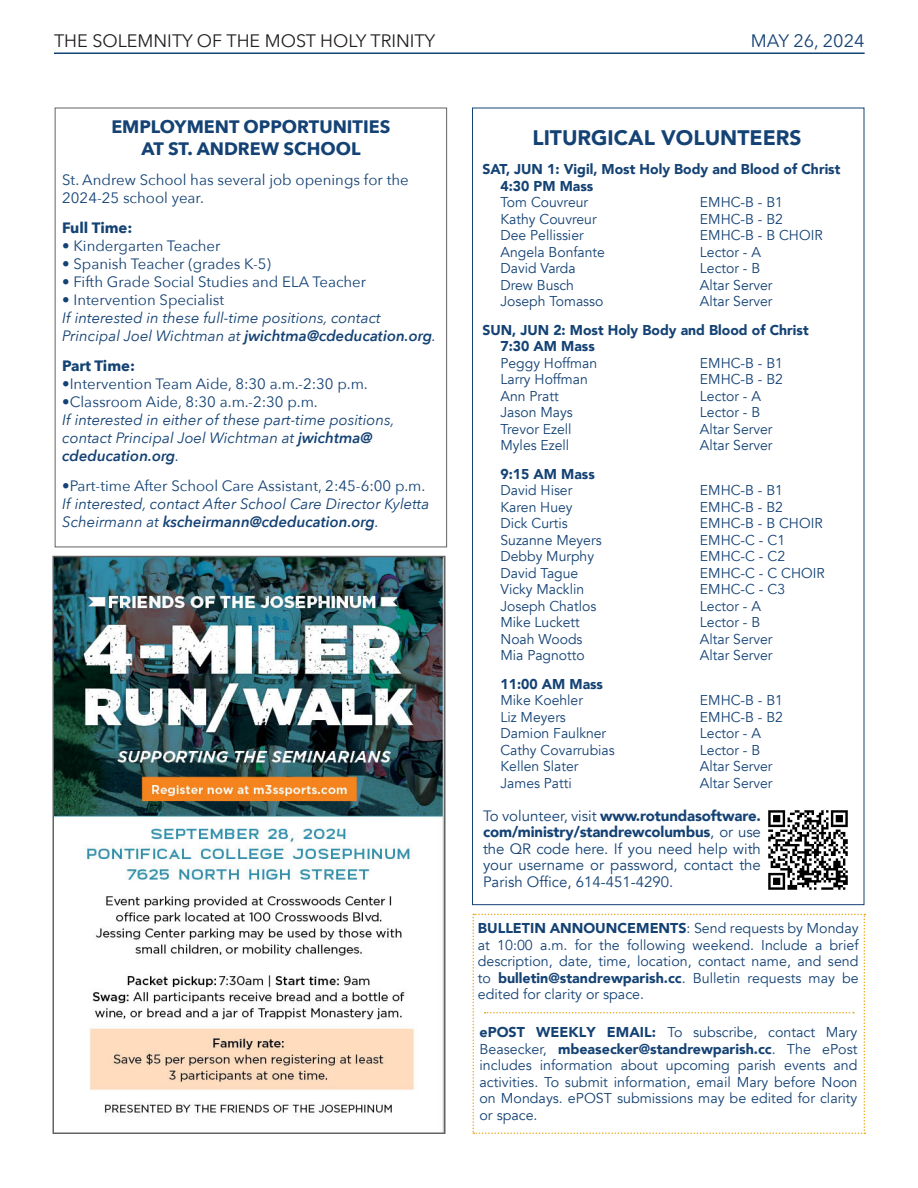
<style>
.page{position:relative;width:918px;height:1188px;background:#fff}
.page>*{position:absolute;margin:0;border:0;box-sizing:border-box;transform-origin:0 0}
.t1{font:900 21px "Avenir";color:#144274}
.t2{font:700 18px "Avenir Next";color:#144274}
.t3{font:18px "Avenir Next";color:#231f20}
.t4{font:18px "Avenir Next";color:#144274}
.t5{font:15px/18px "Avenir Next";color:#144274}
.t6{font:italic 15px/18px "Avenir Next";color:#144274}
.t7{font:15px/16.5px "Avenir";color:#144274;text-align:justify}
.t8{font:700 15px "Avenir Next";color:#144274}
.t9{font:14.25px/16.5px "Avenir";color:#144274;text-align:justify}
.t10{font:900 14.25px "Avenir";color:#144274}
.s1{font-weight:600}
.s2{font-weight:900}
</style>
<div class="page">
<hr style="left:54px;top:52px;width:811px;height:2px;background:#144274">
<svg style="left:472px;top:914px;width:393px;height:220px"></svg>
<img style="left:768px;top:810px;width:80px;height:80px">
<img style="left:55px;top:559px;width:388px;height:572px">
<div style="left:52px;top:556px;width:394px;height:578px;border:2px solid #636366"></div>
<p class="t3" style="left:54px;top:25px;width:383px">THE SOLEMNITY OF THE MOST HOLY TRINITY</p>
<p class="t4" style="left:751px;top:25px;width:115px">MAY 26, 2024</p>
<p class="t2" style="left:111px;top:111px;width:281px">EMPLOYMENT OPPORTUNITIES</p>
<p class="t2" style="left:142px;top:133px;width:220px">AT ST. ANDREW SCHOOL</p>
<p class="t5" style="left:62px;top:170px;width:348px">St. Andrew School has several job openings for the<br>2024-25 school year.</p>
<p class="t8" style="left:62px;top:214px;width:72px">Full Time:</p>
<p class="t5" style="left:62px;top:236px;width:160px">• Kindergarten Teacher</p>
<p class="t5" style="left:62px;top:254px;width:210px">• Spanish Teacher (grades K-5)</p>
<p class="t5" style="left:62px;top:272px;width:306px">• Fifth Grade Social Studies and ELA Teacher</p>
<p class="t5" style="left:62px;top:290px;width:164px">• Intervention Specialist</p>
<p class="t6" style="left:62px;top:308px;width:375px">If interested in these full-time positions, contact<br>Principal Joel Wichtman at <span class="s1">jwichtma@cdeducation.org</span>.</p>
<p class="t8" style="left:62px;top:352px;width:74px">Part Time:</p>
<p class="t5" style="left:62px;top:374px;width:307px">•Intervention Team Aide, 8:30 a.m.-2:30 p.m.</p>
<p class="t5" style="left:62px;top:392px;width:257px">•Classroom Aide, 8:30 a.m.-2:30 p.m.</p>
<p class="t6" style="left:62px;top:410px;width:334px">If interested in either of these part-time positions, contact Principal Joel Wichtman at <span class="s1">jwichtma@ cdeducation.org</span>.</p>
<p class="t5" style="left:62px;top:476px;width:365px">•Part-time After School Care Assistant, 2:45-6:00 p.m.</p>
<p class="t6" style="left:62px;top:494px;width:369px">If interested, contact After School Care Director Kyletta<br>Scheirmann at <span class="s1">kscheirmann@cdeducation.org</span>.</p>
<p class="t1" style="left:532px;top:119px;width:271px">LITURGICAL VOLUNTEERS</p>
<p class="t10" style="left:482px;top:157px;width:359px">SAT, JUN 1: Vigil, Most Holy Body and Blood of Christ</p>
<p class="t10" style="left:500px;top:173px;width:94px">4:30 PM Mass</p>
<p class="t9" style="left:500px;top:194px;width:89px">Tom Couvreur</p>
<p class="t9" style="left:700px;top:194px;width:85px">EMHC-B - B1</p>
<p class="t9" style="left:500px;top:211px;width:98px">Kathy Couvreur</p>
<p class="t9" style="left:700px;top:211px;width:85px">EMHC-B - B2</p>
<p class="t9" style="left:500px;top:227px;width:85px">Dee Pellissier</p>
<p class="t9" style="left:700px;top:227px;width:124px">EMHC-B - B CHOIR</p>
<p class="t9" style="left:500px;top:244px;width:106px">Angela Bonfante</p>
<p class="t9" style="left:700px;top:244px;width:63px">Lector - A</p>
<p class="t9" style="left:500px;top:260px;width:77px">David Varda</p>
<p class="t9" style="left:700px;top:260px;width:62px">Lector - B</p>
<p class="t9" style="left:500px;top:277px;width:75px">Drew Busch</p>
<p class="t9" style="left:700px;top:277px;width:74px">Altar Server</p>
<p class="t9" style="left:500px;top:293px;width:104px">Joseph Tomasso</p>
<p class="t9" style="left:700px;top:293px;width:74px">Altar Server</p>
<p class="t10" style="left:482px;top:317px;width:328px">SUN, JUN 2: Most Holy Body and Blood of Christ</p>
<p class="t10" style="left:500px;top:334px;width:96px">7:30 AM Mass</p>
<p class="t9" style="left:500px;top:355px;width:98px">Peggy Hoffman</p>
<p class="t9" style="left:700px;top:355px;width:85px">EMHC-B - B1</p>
<p class="t9" style="left:500px;top:371px;width:89px">Larry Hoffman</p>
<p class="t9" style="left:700px;top:371px;width:85px">EMHC-B - B2</p>
<p class="t9" style="left:500px;top:388px;width:60px">Ann Pratt</p>
<p class="t9" style="left:700px;top:388px;width:63px">Lector - A</p>
<p class="t9" style="left:500px;top:404px;width:74px">Jason Mays</p>
<p class="t9" style="left:700px;top:404px;width:62px">Lector - B</p>
<p class="t9" style="left:500px;top:421px;width:73px">Trevor Ezell</p>
<p class="t9" style="left:700px;top:421px;width:74px">Altar Server</p>
<p class="t9" style="left:500px;top:437px;width:70px">Myles Ezell</p>
<p class="t9" style="left:700px;top:437px;width:74px">Altar Server</p>
<p class="t10" style="left:500px;top:461px;width:96px">9:15 AM Mass</p>
<p class="t9" style="left:500px;top:482px;width:73px">David Hiser</p>
<p class="t9" style="left:700px;top:482px;width:85px">EMHC-B - B1</p>
<p class="t9" style="left:500px;top:499px;width:74px">Karen Huey</p>
<p class="t9" style="left:700px;top:499px;width:85px">EMHC-B - B2</p>
<p class="t9" style="left:500px;top:515px;width:69px">Dick Curtis</p>
<p class="t9" style="left:700px;top:515px;width:124px">EMHC-B - B CHOIR</p>
<p class="t9" style="left:500px;top:532px;width:103px">Suzanne Meyers</p>
<p class="t9" style="left:700px;top:532px;width:87px">EMHC-C - C1</p>
<p class="t9" style="left:500px;top:548px;width:95px">Debby Murphy</p>
<p class="t9" style="left:700px;top:548px;width:87px">EMHC-C - C2</p>
<p class="t9" style="left:500px;top:565px;width:79px">David Tague</p>
<p class="t9" style="left:700px;top:565px;width:126px">EMHC-C - C CHOIR</p>
<p class="t9" style="left:500px;top:581px;width:85px">Vicky Macklin</p>
<p class="t9" style="left:700px;top:581px;width:87px">EMHC-C - C3</p>
<p class="t9" style="left:500px;top:598px;width:97px">Joseph Chatlos</p>
<p class="t9" style="left:700px;top:598px;width:63px">Lector - A</p>
<p class="t9" style="left:500px;top:614px;width:81px">Mike Luckett</p>
<p class="t9" style="left:700px;top:614px;width:62px">Lector - B</p>
<p class="t9" style="left:500px;top:631px;width:84px">Noah Woods</p>
<p class="t9" style="left:700px;top:631px;width:74px">Altar Server</p>
<p class="t9" style="left:500px;top:647px;width:86px">Mia Pagnotto</p>
<p class="t9" style="left:700px;top:647px;width:74px">Altar Server</p>
<p class="t10" style="left:500px;top:671px;width:104px">11:00 AM Mass</p>
<p class="t9" style="left:500px;top:692px;width:84px">Mike Koehler</p>
<p class="t9" style="left:700px;top:692px;width:85px">EMHC-B - B1</p>
<p class="t9" style="left:500px;top:709px;width:67px">Liz Meyers</p>
<p class="t9" style="left:700px;top:709px;width:85px">EMHC-B - B2</p>
<p class="t9" style="left:500px;top:725px;width:107px">Damion Faulkner</p>
<p class="t9" style="left:700px;top:725px;width:63px">Lector - A</p>
<p class="t9" style="left:500px;top:742px;width:116px">Cathy Covarrubias</p>
<p class="t9" style="left:700px;top:742px;width:62px">Lector - B</p>
<p class="t9" style="left:500px;top:758px;width:80px">Kellen Slater</p>
<p class="t9" style="left:700px;top:758px;width:74px">Altar Server</p>
<p class="t9" style="left:500px;top:775px;width:73px">James Patti</p>
<p class="t9" style="left:700px;top:775px;width:74px">Altar Server</p>
<p class="t7" style="left:483px;top:807px;width:279px">To volunteer, visit <span class="s2">www.rotundasoftware. com/ministry/standrewcolumbus</span>, or use the QR code here. If you need help with your username or password, contact the Parish Office, 614-451-4290.</p>
<p class="t9" style="left:478px;top:920px;width:382px"><span class="s2">BULLETIN ANNOUNCEMENTS</span>: Send requests by Monday at 10:00 a.m. for the following weekend. Include a brief description, date, time, location, contact name, and send to <span class="s2">bulletin@standrewparish.cc</span>. Bulletin requests may be edited for clarity or space.</p>
<p class="t9" style="left:480px;top:1024px;width:380px"><span class="s2">ePOST WEEKLY EMAIL:</span> To subscribe, contact Mary Beasecker, <span class="s2">mbeasecker@standrewparish.cc</span>. The ePost includes information about upcoming parish events and activities. To submit information, email Mary before Noon on Mondays. ePOST submissions may be edited for clarity or space.</p>
</div>
